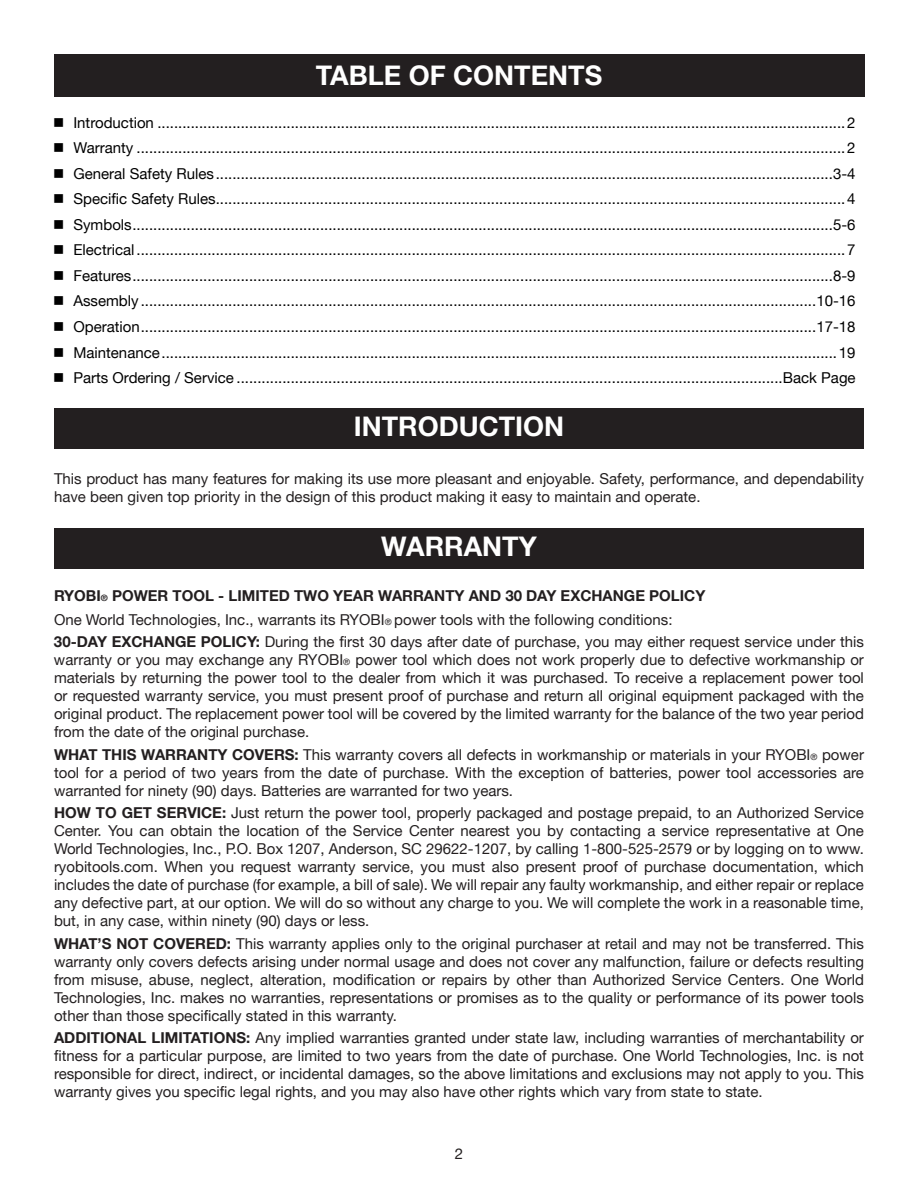
<style>
.page{position:relative;width:918px;height:1188px;background:#fff}
.page>*{position:absolute;margin:0;border:0;box-sizing:border-box;transform-origin:0 0}
.t1{font:700 27px "Helvetica Neue";color:#fff}
.t2{font:15px/18px "Helvetica Neue";color:#231f20;text-align:justify}
.t3{font:15px "Helvetica Neue";color:#000}
.s1{font-weight:700}
.s2{font-weight:700;font-size:8.7px}
.s3{font-size:8.7px}
</style>
<div class="page">
<div style="left:54px;top:54px;width:811px;height:42px;background:#231f20"></div>
<div style="left:54px;top:408px;width:810px;height:41px;background:#231f20"></div>
<div style="left:54px;top:528px;width:810px;height:41px;background:#231f20"></div>
<h1 class="t1" style="left:316px;top:59px;width:288px">TABLE OF CONTENTS</h1>
<p class="t3" style="left:53px;top:113px;width:804px">■ Introduction .....................................................................................................................................................................2</p>
<p class="t3" style="left:53px;top:139px;width:804px">■ Warranty ..........................................................................................................................................................................2</p>
<p class="t3" style="left:53px;top:164px;width:804px">■ General Safety Rules ....................................................................................................................................................3-4</p>
<p class="t3" style="left:53px;top:190px;width:804px">■ Specific Safety Rules .......................................................................................................................................................4</p>
<p class="t3" style="left:53px;top:215px;width:804px">■ Symbols ........................................................................................................................................................................5-6</p>
<p class="t3" style="left:53px;top:241px;width:804px">■ Electrical ..........................................................................................................................................................................7</p>
<p class="t3" style="left:53px;top:267px;width:804px">■ Features ........................................................................................................................................................................8-9</p>
<p class="t3" style="left:53px;top:292px;width:804px">■ Assembly ..................................................................................................................................................................10-16</p>
<p class="t3" style="left:53px;top:318px;width:804px">■ Operation ..................................................................................................................................................................17-18</p>
<p class="t3" style="left:53px;top:343px;width:804px">■ Maintenance ..................................................................................................................................................................19</p>
<p class="t3" style="left:53px;top:369px;width:804px">■ Parts Ordering / Service ...................................................................................................................................Back Page</p>
<h1 class="t1" style="left:354px;top:410px;width:212px">INTRODUCTION</h1>
<p class="t2" style="left:54px;top:469px;width:811px">This product has many features for making its use more pleasant and enjoyable. Safety, performance, and dependability have been given top priority in the design of this product making it easy to maintain and operate.</p>
<h1 class="t1" style="left:381px;top:530px;width:157px">WARRANTY</h1>
<p class="t2" style="left:54px;top:583px;width:653px;line-height:24px"><span class="s1">RYOBI</span><span class="s2">®</span> <span class="s1">POWER TOOL - LIMITED TWO YEAR WARRANTY AND 30 DAY EXCHANGE POLICY<br></span>One World Technologies, Inc., warrants its RYOBI<span class="s3">®</span> power tools with the following conditions:</p>
<p class="t2" style="left:54px;top:633px;width:812px"><span class="s1">30-DAY EXCHANGE POLICY:</span> During the first 30 days after date of purchase, you may either request service under this warranty or you may exchange any RYOBI<span class="s3">®</span> power tool which does not work properly due to defective workmanship or materials by returning the power tool to the dealer from which it was purchased. To receive a replacement power tool or requested warranty service, you must present proof of purchase and return all original equipment packaged with the original product. The replacement power tool will be covered by the limited warranty for the balance of the two year period from the date of the original purchase.</p>
<p class="t2" style="left:54px;top:745px;width:812px"><span class="s1">WHAT THIS WARRANTY COVERS:</span> This warranty covers all defects in workmanship or materials in your RYOBI<span class="s3">®</span> power tool for a period of two years from the date of purchase. With the exception of batteries, power tool accessories are warranted for ninety (90) days. Batteries are warranted for two years.</p>
<p class="t2" style="left:54px;top:804px;width:812px"><span class="s1">HOW TO GET SERVICE:</span> Just return the power tool, properly packaged and postage prepaid, to an Authorized Service Center. You can obtain the location of the Service Center nearest you by contacting a service representative at One World Technologies, Inc., P.O. Box 1207, Anderson, SC 29622-1207, by calling 1-800-525-2579 or by logging on to www. ryobitools.com. When you request warranty service, you must also present proof of purchase documentation, which includes the date of purchase (for example, a bill of sale). We will repair any faulty workmanship, and either repair or replace any defective part, at our option. We will do so without any charge to you. We will complete the work in a reasonable time, but, in any case, within ninety (90) days or less.</p>
<p class="t2" style="left:54px;top:934px;width:812px"><span class="s1">WHAT’S NOT COVERED:</span> This warranty applies only to the original purchaser at retail and may not be transferred. This warranty only covers defects arising under normal usage and does not cover any malfunction, failure or defects resulting from misuse, abuse, neglect, alteration, modification or repairs by other than Authorized Service Centers. One World Technologies, Inc. makes no warranties, representations or promises as to the quality or performance of its power tools other than those specifically stated in this warranty.</p>
<p class="t2" style="left:54px;top:1029px;width:812px"><span class="s1">ADDITIONAL LIMITATIONS:</span> Any implied warranties granted under state law, including warranties of merchantability or fitness for a particular purpose, are limited to two years from the date of purchase. One World Technologies, Inc. is not responsible for direct, indirect, or incidental damages, so the above limitations and exclusions may not apply to you. This warranty gives you specific legal rights, and you may also have other rights which vary from state to state.</p>
<p class="t2" style="left:455px;top:1145px;width:10px">2</p>
</div>
